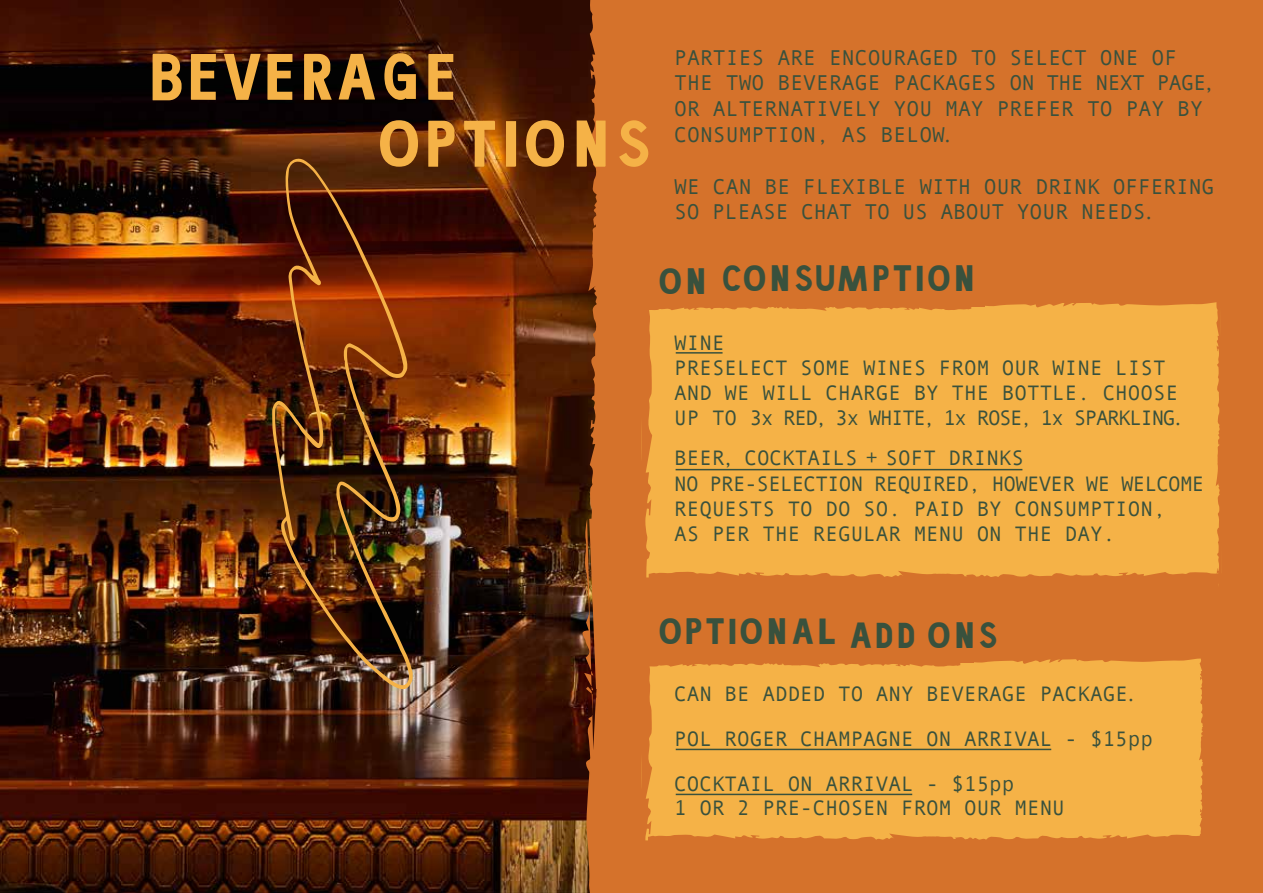
<style>
.page{position:relative;width:1263px;height:893px;background:#d5722b}
.page>*{position:absolute;margin:0;border:0;box-sizing:border-box;transform-origin:0 0}
.t1{font:700 66px "Firebird";color:#f5b247}
.t2{font:700 36.6px "Firebird";color:#39513d}
.t3{font:21.45px/25.8px "Andale Mono";color:#39513d}
.t4{font:21px/25.2px "Andale Mono";color:#39513d}
</style>
<div class="page">
<img style="left:0;top:0;width:577px;height:893px">
<svg style="left:577px;top:0;width:20px;height:893px;background:#642f11"></svg>
<img style="left:272px;top:158px;width:141px;height:531px">
<svg style="left:641px;top:658px;width:562px;height:182px;background:#f2ad45"></svg>
<hr style="left:676px;top:749px;width:375px;height:1px;background:#39513d">
<hr style="left:676px;top:794px;width:236px;height:1px;background:#39513d">
<svg style="left:641px;top:302px;width:579px;height:283px;background:#f2ad44"></svg>
<hr style="left:676px;top:352px;width:46px;height:2px;background:#39513d">
<hr style="left:676px;top:469px;width:346px;height:1px;background:#39513d">
<h1 class="t1" style="left:147px;top:48px;width:314px">BEVERAGE</h1>
<p class="t3" style="left:674px;top:43px;width:543px">PARTIES ARE ENCOURAGED TO SELECT ONE OF THE TWO BEVERAGE PACKAGES ON THE NEXT PAGE, OR ALTERNATIVELY YOU MAY PREFER TO PAY BY CONSUMPTION, AS BELOW.</p>
<p class="t3" style="left:674px;top:172px;width:542px">WE CAN BE FLEXIBLE WITH OUR DRINK OFFERING<br>SO PLEASE CHAT TO US ABOUT YOUR NEEDS.</p>
<h1 class="t1" style="left:377px;top:115px;width:276px">OPTIONS</h1>
<h2 class="t2" style="left:658px;top:263px;width:322px">ON CONSUMPTION</h2>
<p class="t4" style="left:674px;top:329px;width:512px">WINE<br>PRESELECT SOME WINES FROM OUR WINE LIST<br>AND WE WILL CHARGE BY THE BOTTLE. CHOOSE<br>UP TO 3x RED, 3x WHITE, 1x ROSE, 1x SPARKLING.</p>
<p class="t4" style="left:674px;top:445px;width:532px">BEER, COCKTAILS + SOFT DRINKS<br>NO PRE-SELECTION REQUIRED, HOWEVER WE WELCOME REQUESTS TO DO SO. PAID BY CONSUMPTION,<br>AS PER THE REGULAR MENU ON THE DAY.</p>
<h2 class="t2" style="left:658px;top:615px;width:341px">OPTIONAL ADD ONS</h2>
<p class="t4" style="left:674px;top:671px;width:480px;line-height:45px">CAN BE ADDED TO ANY BEVERAGE PACKAGE.<br>POL ROGER CHAMPAGNE ON ARRIVAL - $15pp<br>COCKTAIL ON ARRIVAL - $15pp</p>
<p class="t4" style="left:674px;top:795px;width:392px">1 OR 2 PRE-CHOSEN FROM OUR MENU</p>
</div>
